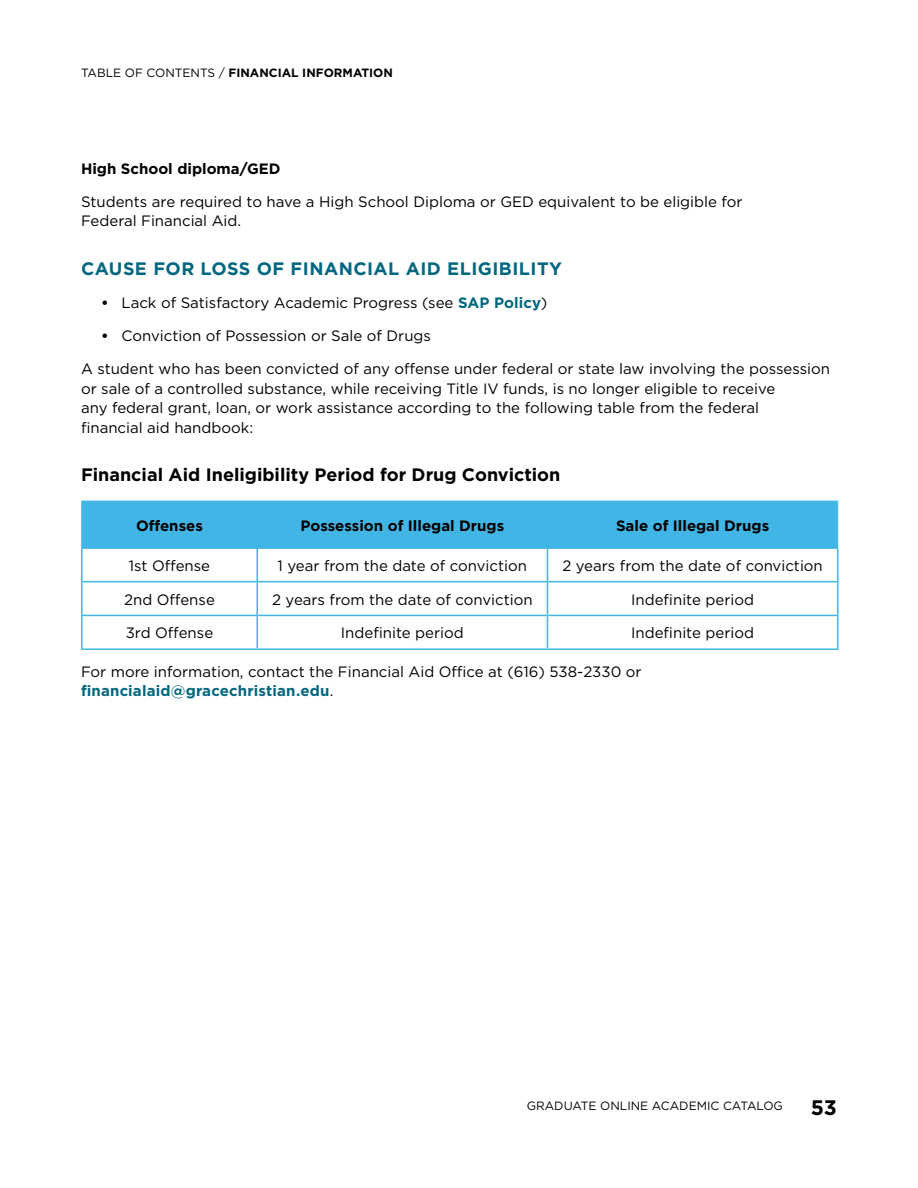
<style>
.page{position:relative;width:918px;height:1188px;background:#fff}
.page>*{position:absolute;margin:0;border:0;box-sizing:border-box;transform-origin:0 0}
.t1{font:700 21px "Gotham";color:#000}
.Heading_3{font:700 18px "Gotham";color:#000}
.Heading_2{font:700 18px "Gotham";letter-spacing:.025em;color:#00677f}
.Body_Copy{font:15px/19.5px "Gotham";color:#000}
.Table_Copy{font:15px "Gotham";color:#000}
.Bullet_Points{font:15px "Gotham";color:#000}
.Table_Header{font:700 15px "Gotham";color:#000}
.List_Title{font:700 15px "Gotham";color:#000}
.t2{font:12px "Gotham";color:#000}
.t3{font:700 12px "Gotham";color:#000}
.s1{font-weight:700}
.s2{font-weight:700;color:#00677f}
</style>
<div class="page">
<div style="left:82px;top:502px;width:755px;height:46px;background:#41b6e6"></div>
<hr style="left:81px;top:549px;width:1px;height:32px;background:#41b6e6">
<hr style="left:256px;top:549px;width:2px;height:32px;background:#41b6e6">
<hr style="left:547px;top:549px;width:1px;height:32px;background:#41b6e6">
<hr style="left:837px;top:549px;width:1px;height:32px;background:#41b6e6">
<hr style="left:81px;top:581px;width:176px;height:1px;background:#41b6e6">
<hr style="left:81px;top:582px;width:1px;height:33px;background:#41b6e6">
<hr style="left:257px;top:581px;width:291px;height:1px;background:#41b6e6">
<hr style="left:256px;top:582px;width:2px;height:33px;background:#41b6e6">
<hr style="left:548px;top:581px;width:290px;height:1px;background:#41b6e6">
<hr style="left:547px;top:582px;width:1px;height:33px;background:#41b6e6">
<hr style="left:837px;top:582px;width:1px;height:33px;background:#41b6e6">
<hr style="left:81px;top:615px;width:176px;height:1px;background:#41b6e6">
<hr style="left:81px;top:616px;width:1px;height:32px;background:#41b6e6">
<hr style="left:257px;top:615px;width:291px;height:1px;background:#41b6e6">
<hr style="left:256px;top:616px;width:2px;height:32px;background:#41b6e6">
<hr style="left:548px;top:615px;width:290px;height:1px;background:#41b6e6">
<hr style="left:547px;top:616px;width:1px;height:32px;background:#41b6e6">
<hr style="left:837px;top:616px;width:1px;height:32px;background:#41b6e6">
<hr style="left:81px;top:648px;width:176px;height:2px;background:#41b6e6">
<hr style="left:257px;top:648px;width:291px;height:2px;background:#41b6e6">
<hr style="left:548px;top:648px;width:290px;height:2px;background:#41b6e6">
<hr style="left:81px;top:501px;width:176px;height:1px;background:#41b6e6">
<hr style="left:81px;top:501px;width:1px;height:47px;background:#41b6e6">
<hr style="left:257px;top:501px;width:291px;height:1px;background:#41b6e6">
<hr style="left:257px;top:501px;width:1px;height:47px;background:#41b6e6">
<hr style="left:548px;top:501px;width:290px;height:1px;background:#41b6e6">
<hr style="left:547px;top:501px;width:1px;height:47px;background:#41b6e6">
<hr style="left:837px;top:501px;width:1px;height:47px;background:#41b6e6">
<hr style="left:81px;top:548px;width:176px;height:1px;background:#41b6e6">
<hr style="left:257px;top:548px;width:291px;height:1px;background:#41b6e6">
<hr style="left:548px;top:548px;width:290px;height:1px;background:#41b6e6">
<p class="t2" style="left:81px;top:65px;width:165px">TABLE OF CONTENTS / <span class="s1">Financial</span></p>
<p class="t3" style="left:302px;top:65px;width:14px">Information</p>
<p class="List_Title" style="left:81px;top:159px;width:201px">High School diploma/GED</p>
<p class="Body_Copy" style="left:81px;top:192px;width:663px">Students are required to have a High School Diploma or GED equivalent to be eligible for<br>Federal Financial Aid.</p>
<h2 class="Heading_2" style="left:81px;top:257px;width:483px">CAUSE FOR LOSS OF FINANCIAL AID ELIGIBILITY</h2>
<p class="Bullet_Points" style="left:101px;top:293px;width:447px"><span class="s1">•</span> Lack of Satisfactory Academic Progress (see <span class="s2">SAP Policy</span>)</p>
<p class="Bullet_Points" style="left:101px;top:326px;width:331px"><span class="s1">•</span> Conviction of Possession or Sale of Drugs</p>
<p class="Body_Copy" style="left:81px;top:359px;width:751px">A student who has been convicted of any offense under federal or state law involving the possession or sale of a controlled substance, while receiving Title IV funds, is no longer eligible to receive<br>any federal grant, loan, or work assistance according to the following table from the federal<br>financial aid handbook:</p>
<h2 class="Heading_3" style="left:81px;top:463px;width:481px">Financial Aid Ineligibility Period for Drug Conviction</h2>
<h3 class="Table_Header" style="left:136px;top:515px;width:68px">Offenses</h3>
<h3 class="Table_Header" style="left:300px;top:515px;width:205px">Possession of Illegal Drugs</h3>
<h3 class="Table_Header" style="left:616px;top:515px;width:155px">Sale of Illegal Drugs</h3>
<p class="Table_Copy" style="left:129px;top:556px;width:83px">1st Offense</p>
<p class="Table_Copy" style="left:278px;top:556px;width:251px">1 year from the date of conviction</p>
<p class="Table_Copy" style="left:562px;top:556px;width:262px">2 years from the date of conviction</p>
<p class="Table_Copy" style="left:124px;top:590px;width:92px">2nd Offense</p>
<p class="Table_Copy" style="left:272px;top:590px;width:262px">2 years from the date of conviction</p>
<p class="Table_Copy" style="left:631px;top:590px;width:124px">Indefinite period</p>
<p class="Table_Copy" style="left:126px;top:623px;width:89px">3rd Offense</p>
<p class="Table_Copy" style="left:341px;top:623px;width:124px">Indefinite period</p>
<p class="Table_Copy" style="left:631px;top:623px;width:124px">Indefinite period</p>
<p class="Body_Copy" style="left:81px;top:662px;width:562px">For more information, contact the Financial Aid Office at (616) 538-2330 or <span class="s2">financialaid@gracechristian.edu</span>.</p>
<p class="t2" style="left:527px;top:1098px;width:258px">GRADUATE ONLINE ACADEMIC CATALOG</p>
<h1 class="t1" style="left:811px;top:1094px;width:28px">53</h1>
</div>
